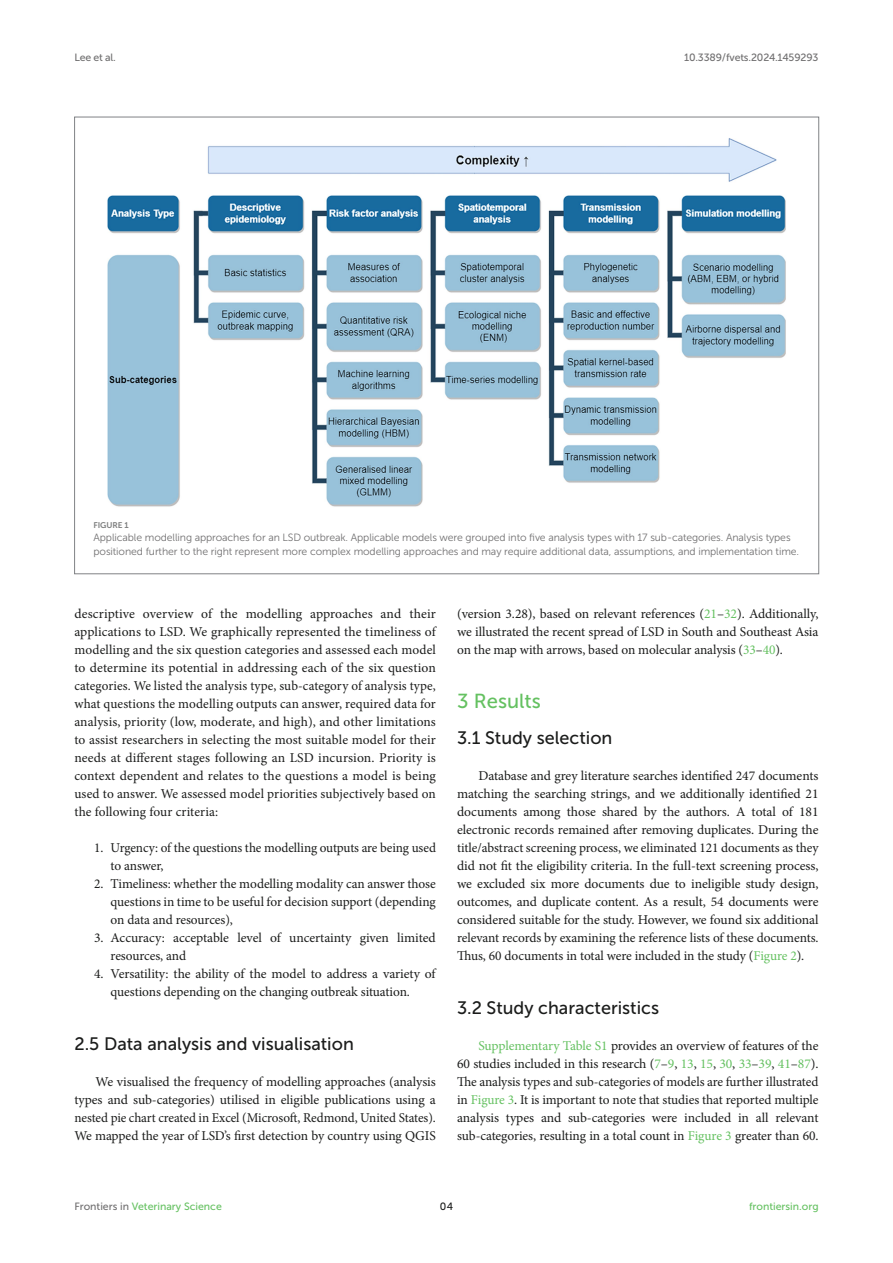
<style>
.page{position:relative;width:893px;height:1263px;background:#fff}
.page>*{position:absolute;margin:0;border:0;box-sizing:border-box;transform-origin:0 0}
.HEAD_1{font:20.25px "Museo Sans 500";color:#65c161}
.HEAD_2{font:18px "Museo Sans 500";color:#1b1c1b}
.HEAD_2_after_HEAD_1{font:18px "Museo Sans 500";color:#1b1c1b}
.TEXT_FLUSH{font:13.5px/18px "Minion Pro";letter-spacing:-.005em;color:#1b1c1b;text-align:justify}
.TEXT{font:13.5px/18px "Minion Pro";letter-spacing:.01em;color:#1b1c1b;text-align:justify}
.NL_MID{font:13.5px/18px "Minion Pro";letter-spacing:-.005em;color:#1b1c1b;text-align:justify}
.NL_BLW{font:13.5px/18px "Minion Pro";letter-spacing:-.005em;color:#1b1c1b}
.NL_ABV{font:13.5px/18px "Minion Pro";letter-spacing:-.01em;color:#1b1c1b}
.FIG_LEG{font:10.5px/13.5px "Museo Sans 300";letter-spacing:-.01em;color:#706f70}
.t1{font:10.5px "Museo Sans 500";color:#65c161}
.t2{font:10.5px "Museo Sans 500";letter-spacing:-.015em;color:#706f70}
.t3{font:10.5px "Museo Sans 500";color:#1b1c1b}
.FIG_HD{font:8.25px "Museo Sans 700";letter-spacing:-.01em;color:#7e7f7f}
.s1{color:#65c161}
.s2{color:#706f70}
</style>
<div class="page">
<img style="left:107px;top:138px;width:679px;height:369px">
<p class="t2" style="left:74px;top:51px;width:43px">Lee et al.</p>
<p class="t2" style="left:684px;top:51px;width:136px">10.3389/fvets.2024.1459293</p>
<p class="FIG_HD" style="left:94px;top:520px;width:37px">FIGURE 1</p>
<p class="FIG_LEG" style="left:94px;top:531px;width:707px">Applicable modelling approaches for an LSD outbreak. Applicable models were grouped into five analysis types with 17 sub-categories. Analysis types positioned further to the right represent more complex modelling approaches and may require additional data, assumptions, and implementation time.</p>
<p class="TEXT" style="left:74px;top:605px;width:363px">descriptive overview of the modelling approaches and their applications to LSD. We graphically represented the timeliness of modelling and the six question categories and assessed each model to determine its potential in addressing each of the six question categories. We listed the analysis type, sub-category of analysis type, what questions the modelling outputs can answer, required data for analysis, priority (low, moderate, and high), and other limitations to assist researchers in selecting the most suitable model for their needs at different stages following an LSD incursion. Priority is context dependent and relates to the questions a model is being used to answer. We assessed model priorities subjectively based on the following four criteria:</p>
<p class="NL_ABV" style="left:111px;top:839px;width:327px;text-indent:-16px">1. Urgency: of the questions the modelling outputs are being used to answer,</p>
<p class="NL_MID" style="left:111px;top:875px;width:327px;text-indent:-16px">2. Timeliness: whether the modelling modality can answer those questions in time to be useful for decision support (depending on data and resources),</p>
<p class="NL_MID" style="left:111px;top:929px;width:326px;text-indent:-16px">3. Accuracy: acceptable level of uncertainty given limited resources, and</p>
<p class="NL_BLW" style="left:111px;top:965px;width:326px;text-indent:-16px">4. Versatility: the ability of the model to address a variety of questions depending on the changing outbreak situation.</p>
<p class="HEAD_2" style="left:74px;top:1034px;width:281px">2.5 Data analysis and visualisation</p>
<p class="TEXT_FLUSH" style="left:74px;top:1073px;width:363px;text-indent:21px">We visualised the frequency of modelling approaches (analysis types and sub-categories) utilised in eligible publications using a nested pie chart created in Excel (Microsoft, Redmond, United States).<br>We mapped the year of LSD’s first detection by country using QGIS</p>
<p class="TEXT_FLUSH" style="left:457px;top:605px;width:363px">(version 3.28), based on relevant references (<span class="s1">21</span>–<span class="s1">32</span>). Additionally, we illustrated the recent spread of LSD in South and Southeast Asia on the map with arrows, based on molecular analysis (<span class="s1">33</span>–<span class="s1">40</span>).</p>
<p class="HEAD_1" style="left:457px;top:690px;width:85px">3 Results</p>
<p class="HEAD_2_after_HEAD_1" style="left:457px;top:728px;width:157px">3.1 Study selection</p>
<p class="TEXT_FLUSH" style="left:457px;top:767px;width:363px;text-indent:21px">Database and grey literature searches identified 247 documents matching the searching strings, and we additionally identified 21 documents among those shared by the authors. A total of 181 electronic records remained after removing duplicates. During the title/abstract screening process, we eliminated 121 documents as they did not fit the eligibility criteria. In the full-text screening process, we excluded six more documents due to ineligible study design, outcomes, and duplicate content. As a result, 54 documents were considered suitable for the study. However, we found six additional relevant records by examining the reference lists of these documents.<br>Thus, 60 documents in total were included in the study (<span class="s1">Figure 2</span>).</p>
<p class="HEAD_2" style="left:457px;top:998px;width:204px">3.2 Study characteristics</p>
<p class="TEXT_FLUSH" style="left:457px;top:1037px;width:363px;text-indent:21px"><span class="s1">Supplementary Table S1</span> provides an overview of features of the 60 studies included in this research (<span class="s1">7</span>–<span class="s1">9</span>, <span class="s1">13</span>, <span class="s1">15</span>, <span class="s1">30</span>, <span class="s1">33</span>–<span class="s1">39</span>, <span class="s1">41</span>–<span class="s1">87</span>).<br>The analysis types and sub-categories of models are further illustrated in <span class="s1">Figure 3</span>. It is important to note that studies that reported multiple analysis types and sub-categories were included in all relevant sub-categories, resulting in a total count in <span class="s1">Figure 3</span> greater than 60.</p>
<p class="t1" style="left:74px;top:1200px;width:149px"><span class="s2">Frontiers in</span> Veterinary Science</p>
<p class="t3" style="left:440px;top:1200px;width:15px">04</p>
<p class="t1" style="left:749px;top:1200px;width:71px">frontiersin.org</p>
</div>
